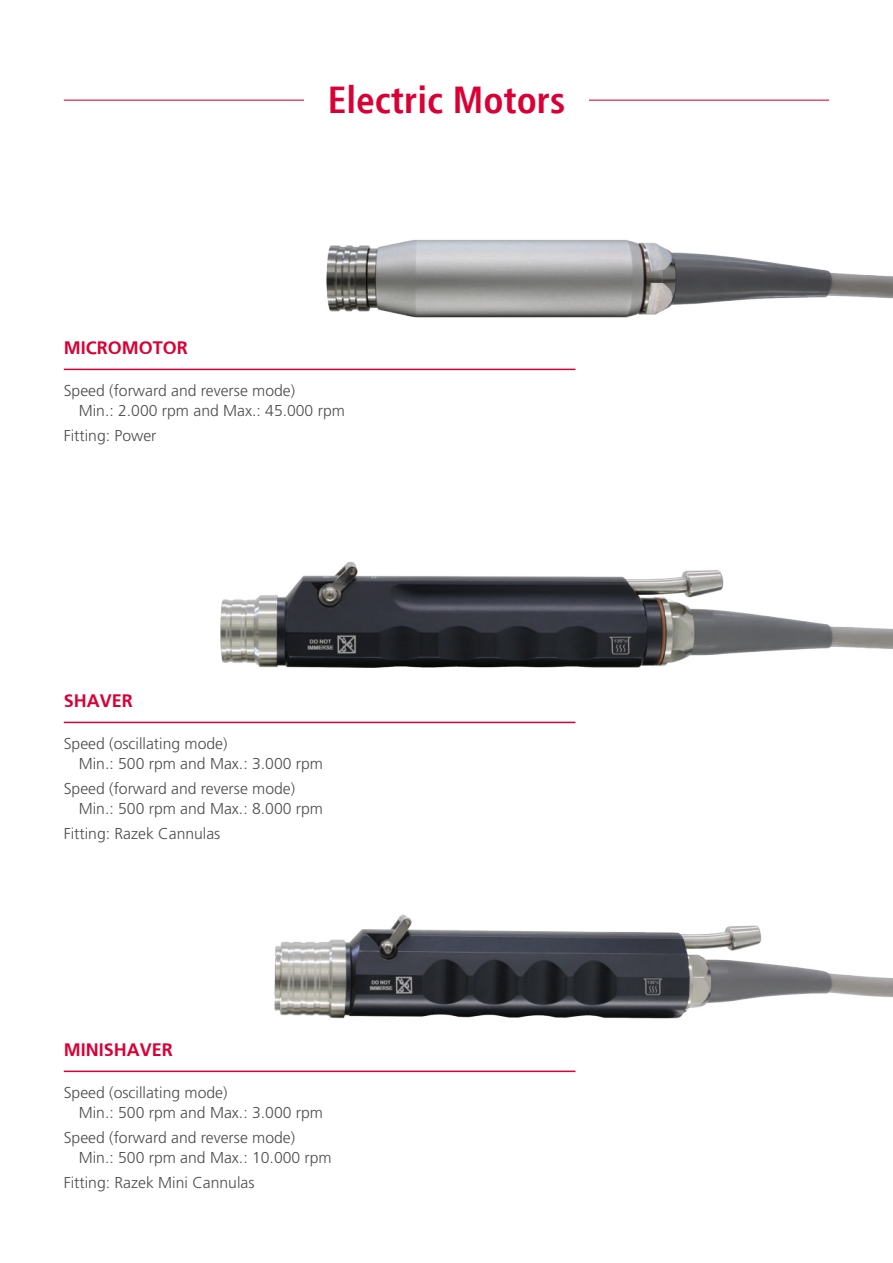
<style>
.page{position:relative;width:893px;height:1263px;background:#fff}
.page>*{position:absolute;margin:0;border:0;box-sizing:border-box;transform-origin:0 0}
.t1{font:700 condensed 37.5px "Frutiger";color:#da0035}
.t2{font:700 18px "Frutiger";color:#da0035}
.t3{font:300 15.75px/19.5px "Frutiger LT Std";color:#4b4c4d}
</style>
<div class="page">
<img style="left:63px;top:99px;width:830px;height:974px">
<hr style="left:64px;top:369px;width:511px;height:1px;background:#da0035">
<hr style="left:64px;top:722px;width:511px;height:1px;background:#da0035">
<hr style="left:64px;top:1070px;width:511px;height:2px;background:#da0035">
<hr style="left:64px;top:100px;width:240px;height:1px;background:#da0035">
<hr style="left:589px;top:100px;width:240px;height:1px;background:#da0035">
<h1 class="t1" style="left:328px;top:78px;width:239px">Electric Motors</h1>
<p class="t2" style="left:64px;top:337px;width:126px">MICROMOTOR</p>
<p class="t3" style="left:79px;top:381px;width:268px;text-indent:-15px">Speed (forward and reverse mode)<br>Min.: 2.000 rpm and Max.: 45.000 rpm</p>
<p class="t3" style="left:64px;top:426px;width:94px">Fitting: Power</p>
<p class="t2" style="left:64px;top:690px;width:71px">SHAVER</p>
<p class="t3" style="left:79px;top:734px;width:246px;text-indent:-15px">Speed (oscillating mode)<br>Min.: 500 rpm and Max.: 3.000 rpm</p>
<p class="t3" style="left:79px;top:779px;width:246px;text-indent:-15px">Speed (forward and reverse mode)<br>Min.: 500 rpm and Max.: 8.000 rpm</p>
<p class="t3" style="left:64px;top:824px;width:158px">Fitting: Razek Cannulas</p>
<p class="t2" style="left:64px;top:1039px;width:111px">MINISHAVER</p>
<p class="t3" style="left:79px;top:1083px;width:246px;text-indent:-15px">Speed (oscillating mode)<br>Min.: 500 rpm and Max.: 3.000 rpm</p>
<p class="t3" style="left:79px;top:1128px;width:254px;text-indent:-15px">Speed (forward and reverse mode)<br>Min.: 500 rpm and Max.: 10.000 rpm</p>
<p class="t3" style="left:64px;top:1173px;width:192px">Fitting: Razek Mini Cannulas</p>
</div>
